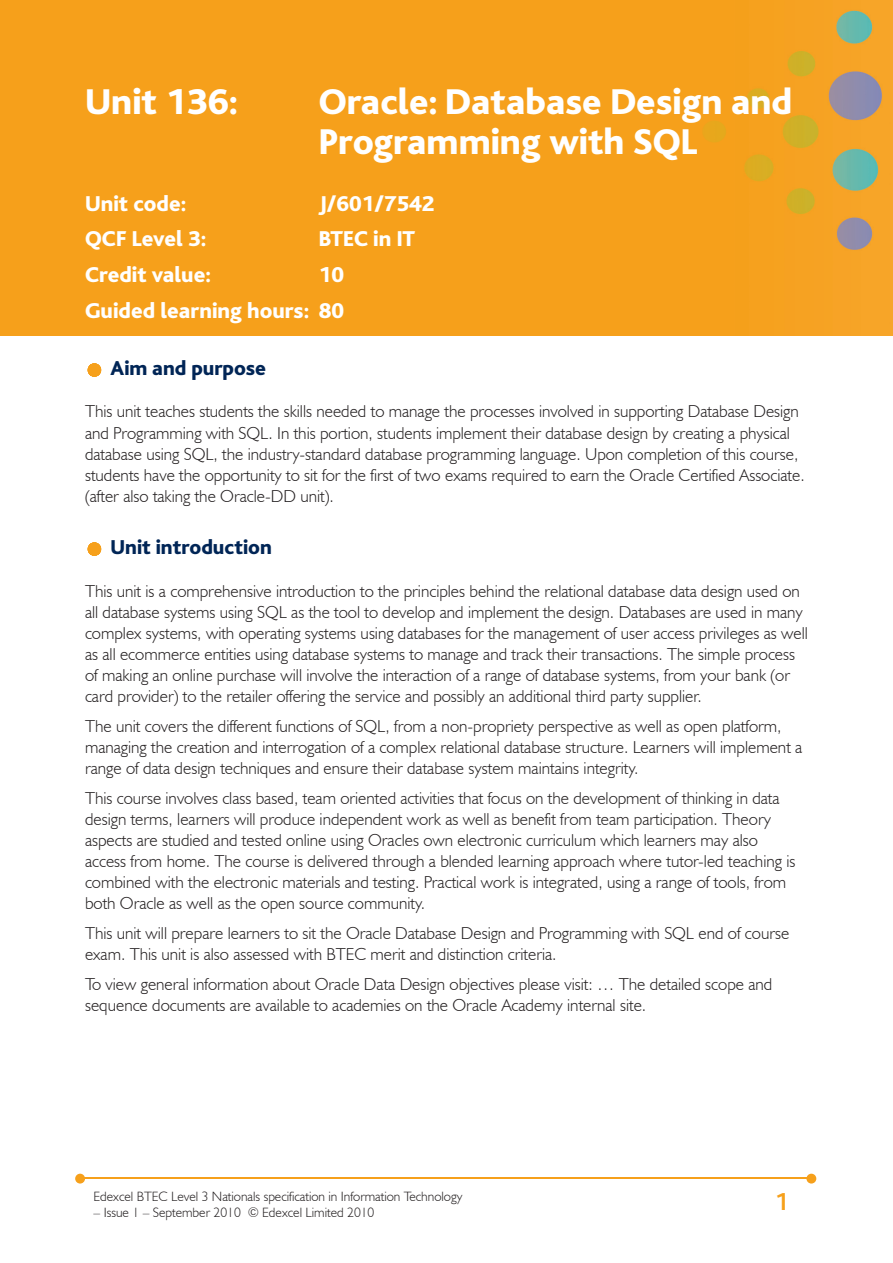
<style>
.page{position:relative;width:893px;height:1263px;background:#fff}
.page>*{position:absolute;margin:0;border:0;box-sizing:border-box;transform-origin:0 0}
.t1{font:800 37.5px/40.5px "Bliss";color:#fff}
.t2{font:700 25.5px "Bliss";color:#f6a01b}
.t3{font:800 22.5px/35.7px "Bliss";color:#fff;text-align:right}
.t4{font:800 21px "Bliss";color:#002556}
.t5{font:300 17.25px/21px "Humanist 521 BT";color:#231f20}
.t6{font:300 13.5px "Humanist 521 BT";color:#231f20}
</style>
<div class="page">
<img style="left:0;top:0;width:893px;height:336px">
<hr style="left:83px;top:1178px;width:727px;height:1px;background:#f6a01b">
<svg style="left:806px;top:1174px;width:10px;height:9px"></svg>
<svg style="left:75px;top:1174px;width:10px;height:9px"></svg>
<svg style="left:88px;top:363px;width:13px;height:14px"></svg>
<svg style="left:88px;top:542px;width:13px;height:14px"></svg>
<h1 class="t1" style="left:85px;top:82px;width:155px">Unit 136:</h1>
<h1 class="t1" style="left:319px;top:82px;width:475px">Oracle: Database Design and<br>Programming with SQL</h1>
<h3 class="t3" style="left:85px;top:186px;width:103px">Unit code:</h3>
<h3 class="t3" style="left:319px;top:186px;width:117px">J/601/7542</h3>
<h3 class="t3" style="left:85px;top:222px;width:123px">QCF Level 3:</h3>
<h3 class="t3" style="left:319px;top:222px;width:98px">BTEC in IT</h3>
<h3 class="t3" style="left:85px;top:258px;width:128px">Credit value:</h3>
<h3 class="t3" style="left:85px;top:258px;width:261px">10<br>Guided learning hours: 80</h3>
<p class="t4" style="left:111px;top:357px;width:157px">Aim and purpose</p>
<p class="t5" style="left:85px;top:401px;width:721px">This unit teaches students the skills needed to manage the processes involved in supporting Database Design and Programming with SQL. In this portion, students implement their database design by creating a physical database using SQL, the industry-standard database programming language. Upon completion of this course, students have the opportunity to sit for the first of two exams required to earn the Oracle Certified Associate. (after also taking the Oracle-DD unit).</p>
<p class="t4" style="left:111px;top:536px;width:163px">Unit introduction</p>
<p class="t5" style="left:85px;top:580px;width:724px">This unit is a comprehensive introduction to the principles behind the relational database data design used on all database systems using SQL as the tool to develop and implement the design. Databases are used in many complex systems, with operating systems using databases for the management of user access privileges as well as all ecommerce entities using database systems to manage and track their transactions. The simple process of making an online purchase will involve the interaction of a range of database systems, from your bank (or card provider) to the retailer offering the service and possibly an additional third party supplier.</p>
<p class="t5" style="left:85px;top:715px;width:719px">The unit covers the different functions of SQL, from a non-propriety perspective as well as open platform, managing the creation and interrogation of a complex relational database structure. Learners will implement a range of data design techniques and ensure their database system maintains integrity.</p>
<p class="t5" style="left:85px;top:787px;width:712px">This course involves class based, team oriented activities that focus on the development of thinking in data design terms, learners will produce independent work as well as benefit from team participation. Theory aspects are studied and tested online using Oracles own electronic curriculum which learners may also access from home. The course is delivered through a blended learning approach where tutor-led teaching is combined with the electronic materials and testing. Practical work is integrated, using a range of tools, from both Oracle as well as the open source community.</p>
<p class="t5" style="left:85px;top:922px;width:706px">This unit will prepare learners to sit the Oracle Database Design and Programming with SQL end of course exam. This unit is also assessed with BTEC merit and distinction criteria.</p>
<p class="t5" style="left:85px;top:973px;width:689px">To view general information about Oracle Data Design objectives please visit: … The detailed scope and sequence documents are available to academies on the Oracle Academy internal site.</p>
<p class="t6" style="left:94px;top:1188px;width:370px">Edexcel BTEC Level 3 Nationals specification in Information Technology</p>
<p class="t6" style="left:94px;top:1204px;width:282px">– Issue 1 – September 2010 © Edexcel Limited 2010</p>
<h2 class="t2" style="left:775px;top:1189px;width:15px">1</h2>
</div>
